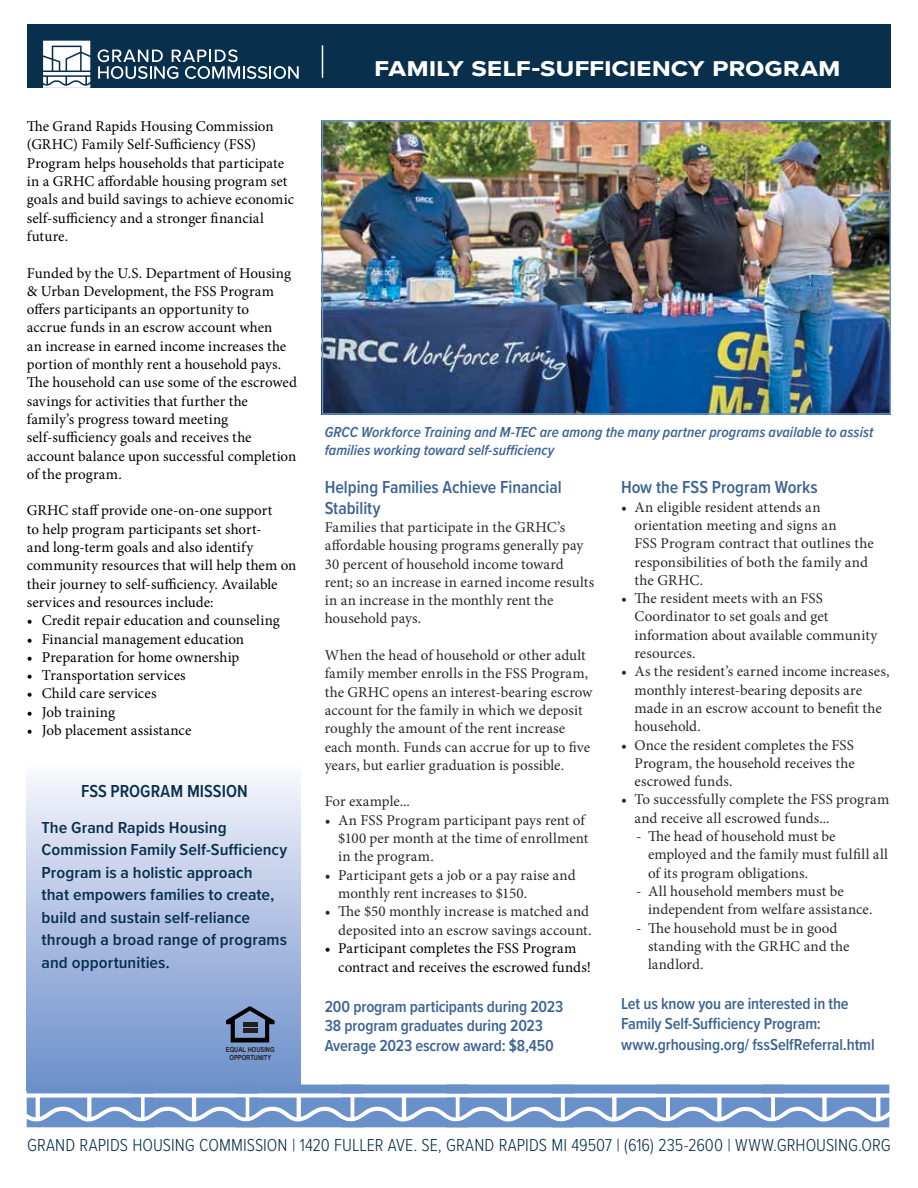
<style>
.page{position:relative;width:918px;height:1188px;background:#fff}
.page>*{position:absolute;margin:0;border:0;box-sizing:border-box;transform-origin:0 0}
.t1{font:700 27px "Proxima Nova";letter-spacing:-.005em;color:#fff;scale:1.1 1}
.t2{font:300 18px "Proxima Nova Cond";color:#082f4c}
.t3{font:600 18px/21px "Proxima Nova Cond";color:#3c6394}
.t4{font:600 18px "Proxima Nova Cond";color:#082f4c}
.t5{font:600 16.5px/19.8px "Proxima Nova Cond";letter-spacing:-.01em;color:#3c6394}
.t6{font:600 16.5px/22.5px "Proxima Nova Cond";color:#082f4c;scale:1.1 1}
.t7{font:15px/18.3px "Minion Pro";letter-spacing:.005em;color:#292829}
.t8{font:15px/18.3px "Minion Pro";letter-spacing:.005em;color:#000}
.t9{font:italic 600 15px/18px "Proxima Nova Cond";letter-spacing:.005em;color:#3c6394}
.t10{font:700 7.05px/8.4px "Arial Narrow";color:#231f20;text-align:center}
</style>
<div class="page">
<div style="left:27px;top:762px;width:274px;height:329px;background:linear-gradient(to bottom,#f9f8fd,#688cc9)"></div>
<div style="left:27px;top:24px;width:864px;height:63px;background:#082f4c"></div>
<svg style="left:98px;top:49px;width:201px;height:30px"></svg>
<svg style="left:43px;top:41px;width:47px;height:47px;background:#c9d2d8"></svg>
<svg style="left:226px;top:1006px;width:49px;height:36px;background:#596c8c"></svg>
<div style="left:243px;top:1022px;width:15px;height:5px;background:#231f20"></div>
<hr style="left:243px;top:1029px;width:15px;height:4px;background:#231f20">
<hr style="left:322px;top:45px;width:1px;height:33px;background:#fff">
<img style="left:325px;top:123px;width:563px;height:289px">
<div style="left:322px;top:120px;width:569px;height:295px;border:2px solid #6a90ca"></div>
<svg style="left:27px;top:1085px;width:862px;height:42px"></svg>
<p class="t8" style="left:27px;top:117px;width:269px">The Grand Rapids Housing Commission (GRHC) Family Self-Sufficiency (FSS)<br>Program helps households that participate in a GRHC affordable housing program set goals and build savings to achieve economic self-sufficiency and a stronger financial future.</p>
<p class="t8" style="left:27px;top:264px;width:272px">Funded by the U.S. Department of Housing &amp; Urban Development, the FSS Program offers participants an opportunity to<br>accrue funds in an escrow account when<br>an increase in earned income increases the portion of monthly rent a household pays.<br>The household can use some of the escrowed savings for activities that further the family’s progress toward meeting self-sufficiency goals and receives the account balance upon successful completion of the program.</p>
<p class="t8" style="left:27px;top:502px;width:271px">GRHC staff provide one-on-one support<br>to help program participants set short-<br>and long-term goals and also identify community resources that will help them on their journey to self-sufficiency. Available services and resources include:</p>
<p class="t8" style="left:27px;top:611px;width:255px">• Credit repair education and counseling</p>
<p class="t8" style="left:27px;top:630px;width:219px">• Financial management education</p>
<p class="t8" style="left:27px;top:648px;width:214px">• Preparation for home ownership</p>
<p class="t8" style="left:27px;top:666px;width:161px">• Transportation services</p>
<p class="t8" style="left:27px;top:685px;width:131px">• Child care services</p>
<p class="t8" style="left:27px;top:703px;width:90px">• Job training</p>
<p class="t8" style="left:27px;top:721px;width:166px">• Job placement assistance</p>
<p class="t4" style="left:81px;top:778px;width:168px">FSS PROGRAM MISSION</p>
<p class="t6" style="left:42px;top:816px;width:225px">The Grand Rapids Housing<br>Commission Family Self‑Sufficiency<br>Program is a holistic approach<br>that empowers families to create, build and sustain self-reliance through a broad range of programs and opportunities.</p>
<p class="t10" style="left:226px;top:1045px;width:50px">EQUAL HOUSING<br>OPPORTUNITY</p>
<h1 class="t1" style="left:374px;top:47px;width:425px">FAMILY SELF-SUFFICIENCY PROGRAM</h1>
<p class="t9" style="left:325px;top:423px;width:550px">GRCC Workforce Training and M-TEC are among the many partner programs available to assist families working toward self-sufficiency</p>
<p class="t3" style="left:325px;top:476px;width:238px">Helping Families Achieve Financial<br>Stability</p>
<p class="t7" style="left:325px;top:518px;width:271px">Families that participate in the GRHC’s affordable housing programs generally pay 30 percent of household income toward rent; so an increase in earned income results in an increase in the monthly rent the household pays.</p>
<p class="t7" style="left:325px;top:646px;width:269px">When the head of household or other adult family member enrolls in the FSS Program, the GRHC opens an interest-bearing escrow account for the family in which we deposit roughly the amount of the rent increase each month. Funds can accrue for up to five years, but earlier graduation is possible.</p>
<p class="t7" style="left:325px;top:793px;width:87px">For example...</p>
<p class="t7" style="left:338px;top:811px;width:252px;text-indent:-14px">• An FSS Program participant pays rent of $100 per month at the time of enrollment in the program.</p>
<p class="t7" style="left:338px;top:866px;width:239px;text-indent:-14px">• Participant gets a job or a pay raise and monthly rent increases to $150.</p>
<p class="t7" style="left:325px;top:902px;width:268px;text-align:right">• The $50 monthly increase is matched and deposited into an escrow savings account.</p>
<p class="t8" style="left:338px;top:938px;width:254px;line-height:19.5px;text-indent:-14px">• Participant completes the FSS Program contract and receives the escrowed funds!</p>
<p class="t5" style="left:325px;top:996px;width:240px">200 program participants during 2023<br>38 program graduates during 2023<br>Average 2023 escrow award: $8,450</p>
<p class="t3" style="left:621px;top:476px;width:198px">How the FSS Program Works</p>
<p class="t7" style="left:634px;top:498px;width:241px;text-indent:-14px">• An eligible resident attends an orientation meeting and signs an<br>FSS Program contract that outlines the responsibilities of both the family and the GRHC.</p>
<p class="t7" style="left:634px;top:589px;width:244px;text-indent:-14px">• The resident meets with an FSS<br>Coordinator to set goals and get information about available community resources.</p>
<p class="t7" style="left:634px;top:663px;width:256px;text-indent:-14px">• As the resident’s earned income increases, monthly interest-bearing deposits are made in an escrow account to benefit the household.</p>
<p class="t7" style="left:634px;top:736px;width:222px;text-align:justify;text-indent:-14px">• Once the resident completes the FSS Program, the household receives the escrowed funds.</p>
<p class="t7" style="left:634px;top:791px;width:257px;text-indent:-14px">• To successfully complete the FSS program and receive all escrowed funds...</p>
<p class="t7" style="left:648px;top:827px;width:242px;text-indent:-12px">- The head of household must be employed and the family must fulfill all of its program obligations.</p>
<p class="t7" style="left:648px;top:882px;width:226px;text-indent:-12px">- All household members must be independent from welfare assistance.</p>
<p class="t7" style="left:648px;top:919px;width:203px;text-indent:-12px">- The household must be in good standing with the GRHC and the landlord.</p>
<p class="t5" style="left:621px;top:993px;width:255px;line-height:20.4px">Let us know you are interested in the<br>Family Self-Sufficiency Program: www.grhousing.org/ fssSelfReferral.html</p>
<p class="t2" style="left:27px;top:1132px;width:865px">GRAND RAPIDS HOUSING COMMISSION | 1420 FULLER AVE. SE, GRAND RAPIDS MI 49507 | (616) 235-2600 | WWW.GRHOUSING.ORG</p>
</div>
